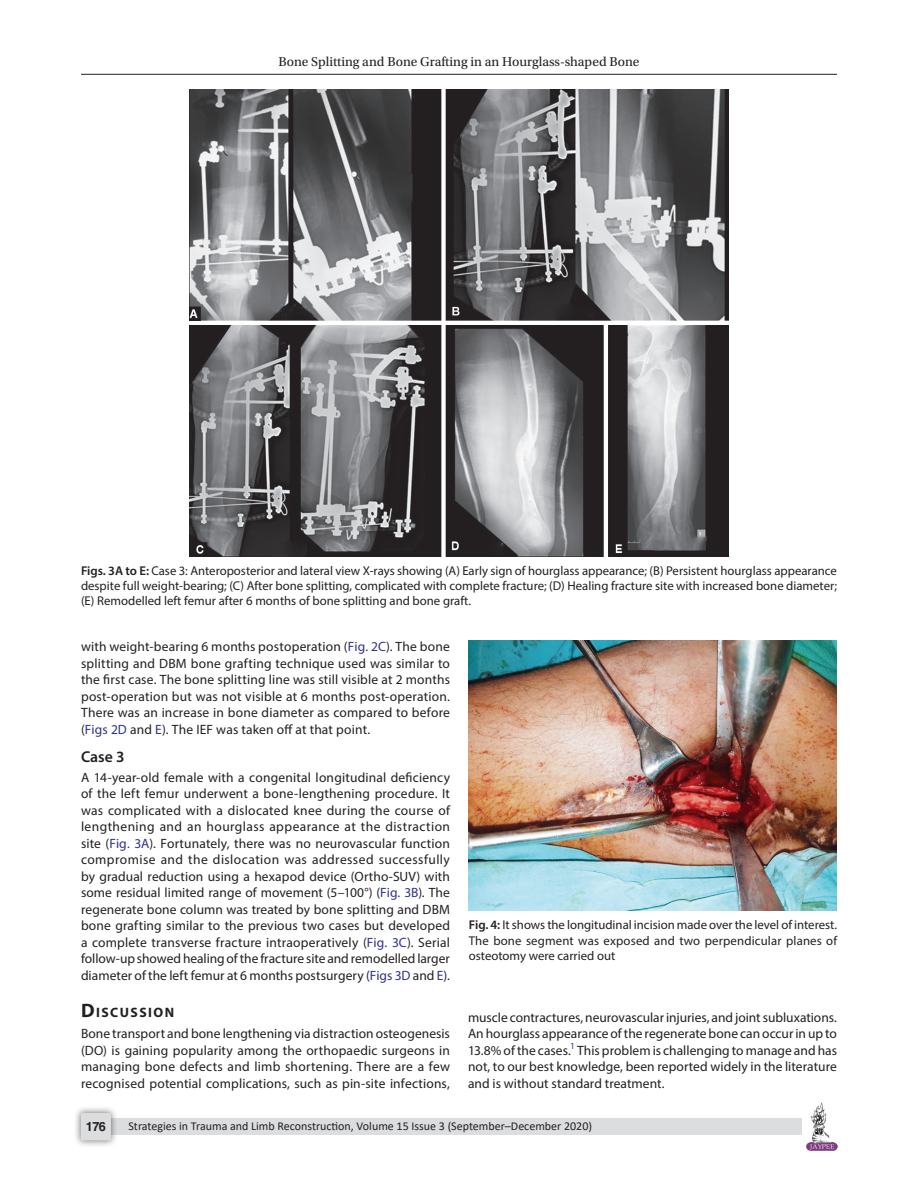
<style>
.page{position:relative;width:918px;height:1188px;background:#fff}
.page>*{position:absolute;margin:0;border:0;box-sizing:border-box;transform-origin:0 0}
.Head-2{font:600 15.75px "Myriad Pro";color:#231f20}
.Head-1{font:700 13.65px "Myriad Pro";letter-spacing:.105em;color:#231f20}
.Para-NoIndent{font:13.5px/16.5px "Myriad Pro";letter-spacing:.005em;color:#231f20;text-align:justify}
.t1{font:13.5px "Utopia Std";color:#231f20}
.FigCaption{font:12.75px/15.3px "Myriad Pro";color:#231f20;text-align:justify}
.t2{font:700 12.75px "Helvetica LT Std";color:#231f20}
.t3{font:12px "Calibri";color:#231f20}
.s1{font-weight:600}
.s2{color:#2e3092}
.s3{font-size:19.5px}
</style>
<div class="page">
<hr style="left:81px;top:74px;width:756px;height:1px;background:#231f20">
<img style="left:807px;top:1103px;width:30px;height:48px">
<div style="left:96px;top:1119px;width:706px;height:16px;background:#dcdddf"></div>
<div style="left:73px;top:1106px;width:45px;height:41px;background:#231f20;opacity:.61"></div>
<div style="left:81px;top:1113px;width:30px;height:27px;background:#dcdddf;border-radius:2px"></div>
<img style="left:189px;top:90px;width:540px;height:466px">
<img style="left:469px;top:641px;width:367px;height:270px">
<p class="t1" style="left:278px;top:55px;width:363px">Bone Splitting and Bone Grafting in an Hourglass-shaped Bone</p>
<p class="FigCaption" style="left:81px;top:563px;width:758px"><span class="s1">Figs. 3A to E:</span> Case 3: Anteroposterior and lateral view X-rays showing (A) Early sign of hourglass appearance; (B) Persistent hourglass appearance despite full weight-bearing; (C) After bone splitting, complicated with complete fracture; (D) Healing fracture site with increased bone diameter; (E) Remodelled left femur after 6 months of bone splitting and bone graft.</p>
<p class="Para-NoIndent" style="left:81px;top:638px;width:371px">with weight-bearing 6 months postoperation (<span class="s2">Fig. 2C</span>). The bone splitting and DBM bone grafting technique used was similar to the first case. The bone splitting line was still visible at 2 months post-operation but was not visible at 6 months post-operation.<br>There was an increase in bone diameter as compared to before (<span class="s2">Figs 2D</span> and <span class="s2">E</span>). The IEF was taken off at that point.</p>
<p class="Head-2" style="left:81px;top:747px;width:45px">Case 3</p>
<p class="Para-NoIndent" style="left:81px;top:769px;width:371px">A 14-year-old female with a congenital longitudinal deficiency of the left femur underwent a bone-lengthening procedure. It was complicated with a dislocated knee during the course of lengthening and an hourglass appearance at the distraction site (<span class="s2">Fig. 3A</span>). Fortunately, there was no neurovascular function compromise and the dislocation was addressed successfully by gradual reduction using a hexapod device (Ortho-SUV) with some residual limited range of movement (5–100°) (<span class="s2">Fig. 3B</span>). The regenerate bone column was treated by bone splitting and DBM bone grafting similar to the previous two cases but developed a complete transverse fracture intraoperatively (<span class="s2">Fig. 3C</span>). Serial follow-up showed healing of the fracture site and remodelled larger diameter of the left femur at 6 months postsurgery (<span class="s2">Figs 3D</span> and <span class="s2">E</span>).</p>
<p class="Head-1" style="left:81px;top:1004px;width:95px"><span class="s3">D</span>ISCUSSION</p>
<p class="Para-NoIndent" style="left:81px;top:1025px;width:371px">Bone transport and bone lengthening via distraction osteogenesis (DO) is gaining popularity among the orthopaedic surgeons in managing bone defects and limb shortening. There are a few recognised potential complications, such as pin-site infections,</p>
<p class="FigCaption" style="left:469px;top:917px;width:370px"><span class="s1">Fig. 4:</span> It shows the longitudinal incision made over the level of interest.<br>The bone segment was exposed and two perpendicular planes of osteotomy were carried out</p>
<p class="Para-NoIndent" style="left:468px;top:1009px;width:371px">muscle contractures, neurovascular injuries, and joint subluxations.<br>An hourglass appearance of the regenerate bone can occur in up to 13.8% of the cases.<sup>1</sup> This problem is challenging to manage and has not, to our best knowledge, been reported widely in the literature and is without standard treatment.</p>
<p class="t2" style="left:86px;top:1119px;width:22px">176</p>
<p class="t3" style="left:128px;top:1117px;width:465px">Strategies in Trauma and Limb Reconstruction, Volume 15 Issue 3 (September–December 2020)</p>
</div>
